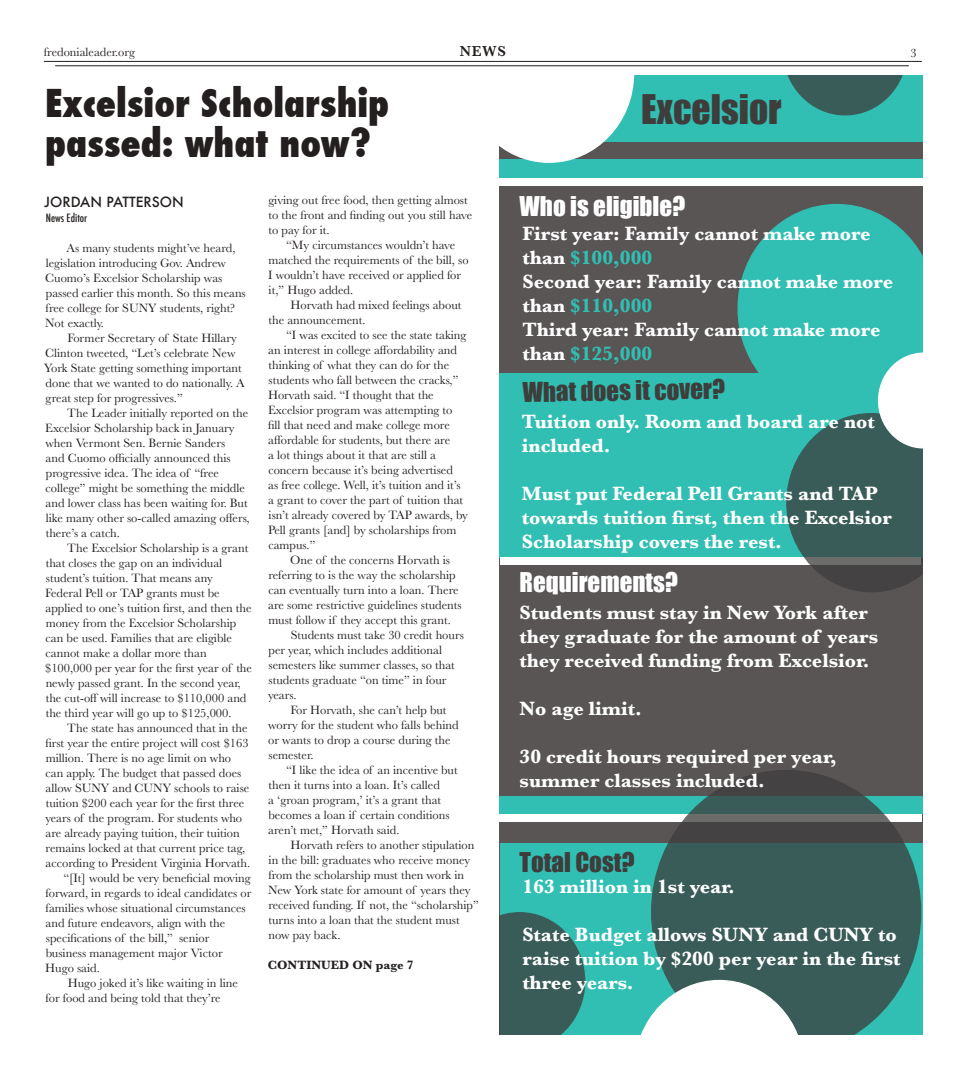
<style>
.page{position:relative;width:968px;height:1080px;background:#fff}
.page>*{position:absolute;margin:0;border:0;box-sizing:border-box;transform-origin:0 0}
.t1{font:800 condensed 37.5px/40px "Futura";color:#241f1f}
.t2{font:37.5px "Impact";color:#3e3d3c}
.t3{font:25px "Impact";color:#fff}
.t4{font:25px "Impact";color:#3e3d3c}
.t5{font:700 20px/24px "Baskerville";color:#fff}
.t6{font:600 15px "Baskerville";color:#241f1f}
.t7{font:500 13.75px "Futura";color:#241f1f}
.t8{font:12.5px/15px "Baskerville";color:#241f1f}
.t9{font:700 12.5px "Baskerville";color:#241f1f}
.t10{font:500 condensed 11.25px "Futura";color:#241f1f}
.s1{color:#31bfb3}
</style>
<div class="page">
<hr style="left:44px;top:61px;width:877px;height:1px;background:#241f1f">
<hr style="left:55px;top:66px;width:853px;height:1px;background:#241f1f">
<div style="left:500px;top:76px;width:422px;height:959px;background:#595555"></div>
<div style="left:500px;top:76px;width:422px;height:66px;background:#31bfb3"></div>
<div style="left:500px;top:160px;width:422px;height:18px;background:#31bfb3"></div>
<div style="left:500px;top:178px;width:422px;height:7px;background:#fff"></div>
<div style="left:500px;top:374px;width:422px;height:184px;background:#31bfb3"></div>
<div style="left:500px;top:558px;width:420px;height:7px;background:#fff"></div>
<div style="left:500px;top:796px;width:422px;height:18px;background:#31bfb3"></div>
<div style="left:500px;top:843px;width:422px;height:192px;background:#31bfb3"></div>
<div style="left:500px;top:814px;width:421px;height:7px;background:#fff"></div>
<svg style="left:651px;top:770px;width:270px;height:265px"></svg>
<svg style="left:737px;top:204px;width:185px;height:388px"></svg>
<svg style="left:641px;top:980px;width:163px;height:55px;background:#c2d8d6"></svg>
<svg style="left:500px;top:76px;width:134px;height:87px;background:#e1eceb"></svg>
<svg style="left:788px;top:76px;width:115px;height:39px"></svg>
<svg style="left:500px;top:912px;width:85px;height:123px;background:#386863"></svg>
<p class="t8" style="left:44px;top:45px;width:92px">fredonialeader.org</p>
<p class="t6" style="left:459px;top:41px;width:48px">NEWS</p>
<p class="t8" style="left:910px;top:45px;width:8px">3</p>
<h1 class="t2" style="left:641px;top:80px;width:142px">Excelsior</h1>
<h1 class="t1" style="left:45px;top:84px;width:346px">Excelsior Scholarship passed: what now?</h1>
<p class="t7" style="left:45px;top:193px;width:141px">JORDAN PATTERSON</p>
<p class="t10" style="left:46px;top:211px;width:43px">News Editor</p>
<p class="t8" style="left:45px;top:241px;width:202px;text-indent:21px">As many students might’ve heard, legislation introducing Gov. Andrew Cuomo’s Excelsior Scholarship was passed earlier this month. So this means free college for SUNY students, right?<br>Not exactly.</p>
<p class="t8" style="left:44px;top:331px;width:202px;text-indent:23px">Former Secretary of State Hillary Clinton tweeted, “Let’s celebrate New York State getting something important done that we wanted to do nationally. A great step for progressives.”</p>
<p class="t8" style="left:45px;top:406px;width:206px;text-indent:22px">The Leader initially reported on the Excelsior Scholarship back in January when Vermont Sen. Bernie Sanders<br>and Cuomo officially announced this progressive idea. The idea of “free college” might be something the middle and lower class has been waiting for. But like many other so-called amazing offers, there’s a catch.</p>
<p class="t8" style="left:45px;top:541px;width:208px;text-indent:22px">The Excelsior Scholarship is a grant that closes the gap on an individual student’s tuition. That means any Federal Pell or TAP grants must be applied to one’s tuition first, and then the money from the Excelsior Scholarship can be used. Families that are eligible cannot make a dollar more than $100,000 per year for the first year of the newly passed grant. In the second year, the cut-off will increase to $110,000 and the third year will go up to $125,000.</p>
<p class="t8" style="left:67px;top:721px;width:182px">The state has announced that in the</p>
<p class="t8" style="left:45px;top:736px;width:205px">first year the entire project will cost $163</p>
<p class="t8" style="left:46px;top:751px;width:187px">million. There is no age limit on who</p>
<p class="t8" style="left:46px;top:766px;width:197px">can apply. The budget that passed does</p>
<p class="t8" style="left:46px;top:781px;width:205px">allow SUNY and CUNY schools to raise</p>
<p class="t8" style="left:46px;top:796px;width:200px">tuition $200 each year for the first three</p>
<p class="t8" style="left:45px;top:811px;width:198px">years of the program. For students who</p>
<p class="t8" style="left:46px;top:826px;width:196px">are already paying tuition, their tuition</p>
<p class="t8" style="left:46px;top:841px;width:201px">remains locked at that current price tag,</p>
<p class="t8" style="left:46px;top:856px;width:206px">according to President Virginia Horvath.</p>
<p class="t8" style="left:63px;top:871px;width:189px">“[It] would be very beneficial moving</p>
<p class="t8" style="left:46px;top:886px;width:207px">forward, in regards to ideal candidates or</p>
<p class="t8" style="left:46px;top:901px;width:202px">families whose situational circumstances</p>
<p class="t8" style="left:46px;top:916px;width:181px">and future endeavors, align with the</p>
<p class="t8" style="left:46px;top:931px;width:165px">specifications of the bill,” senior</p>
<p class="t8" style="left:46px;top:946px;width:178px">business management major Victor</p>
<p class="t8" style="left:45px;top:961px;width:56px">Hugo said.</p>
<p class="t8" style="left:68px;top:976px;width:172px">Hugo joked it’s like waiting in line</p>
<p class="t8" style="left:46px;top:991px;width:176px">for food and being told that they’re</p>
<h2 class="t3" style="left:519px;top:187px;width:167px">Who is eligible?</h2>
<p class="t8" style="left:268px;top:193px;width:205px">giving out free food, then getting almost to the front and finding out you still have to pay for it.</p>
<p class="t8" style="left:268px;top:238px;width:202px;text-indent:18px">“My circumstances wouldn’t have matched the requirements of the bill, so<br>I wouldn’t have received or applied for it,” Hugo added.</p>
<p class="t8" style="left:268px;top:298px;width:194px;text-indent:22px">Horvath had mixed feelings about the announcement.</p>
<p class="t8" style="left:268px;top:328px;width:201px;text-indent:18px">“I was excited to see the state taking an interest in college affordability and thinking of what they can do for the students who fall between the cracks,” Horvath said. “I thought that the Excelsior program was attempting to fill that need and make college more affordable for students, but there are<br>a lot things about it that are still a concern because it’s being advertised<br>as free college. Well, it’s tuition and it’s a grant to cover the part of tuition that isn’t already covered by TAP awards, by Pell grants [and] by scholarships from campus.”</p>
<p class="t8" style="left:290px;top:553px;width:161px">One of the concerns Horvath is</p>
<p class="t8" style="left:268px;top:568px;width:189px">referring to is the way the scholarship</p>
<p class="t8" style="left:268px;top:583px;width:192px">can eventually turn into a loan. There</p>
<p class="t8" style="left:268px;top:598px;width:195px">are some restrictive guidelines students</p>
<p class="t8" style="left:268px;top:613px;width:184px">must follow if they accept this grant.</p>
<p class="t8" style="left:291px;top:628px;width:175px">Students must take 30 credit hours</p>
<p class="t8" style="left:268px;top:643px;width:175px">per year, which includes additional</p>
<p class="t8" style="left:268px;top:658px;width:188px">semesters like summer classes, so that</p>
<p class="t8" style="left:268px;top:673px;width:179px">students graduate “on time” in four</p>
<p class="t8" style="left:268px;top:688px;width:30px">years.</p>
<p class="t8" style="left:290px;top:703px;width:158px">For Horvath, she can’t help but</p>
<p class="t8" style="left:268px;top:718px;width:192px">worry for the student who falls behind</p>
<p class="t8" style="left:268px;top:733px;width:184px">or wants to drop a course during the</p>
<p class="t8" style="left:268px;top:748px;width:46px">semester.</p>
<p class="t8" style="left:286px;top:763px;width:173px">“I like the idea of an incentive but</p>
<p class="t8" style="left:268px;top:778px;width:173px">then it turns into a loan. It’s called</p>
<p class="t8" style="left:268px;top:793px;width:174px">a ‘groan program,’ it’s a grant that</p>
<p class="t8" style="left:268px;top:808px;width:183px">becomes a loan if certain conditions</p>
<p class="t8" style="left:268px;top:823px;width:133px">aren’t met,” Horvath said.</p>
<p class="t8" style="left:290px;top:838px;width:185px">Horvath refers to another stipulation</p>
<p class="t8" style="left:268px;top:853px;width:203px">in the bill: graduates who receive money</p>
<p class="t8" style="left:268px;top:868px;width:197px">from the scholarship must then work in</p>
<p class="t8" style="left:268px;top:883px;width:204px">New York state for amount of years they</p>
<p class="t8" style="left:268px;top:898px;width:212px">received funding. If not, the “scholarship”</p>
<p class="t8" style="left:268px;top:913px;width:193px">turns into a loan that the student must</p>
<p class="t8" style="left:268px;top:928px;width:74px">now pay back.</p>
<p class="t9" style="left:268px;top:957px;width:147px">CONTINUED ON page 7</p>
<h3 class="t5" style="left:522px;top:222px;width:372px">First year: Family cannot make more than <span class="s1">$100,000<br></span>Second year: Family cannot make more than <span class="s1">$110,000<br></span>Third year: Family cannot make more than <span class="s1">$125,000</span></h3>
<h2 class="t4" style="left:522px;top:373px;width:204px;rotate:-1deg">What does it cover?</h2>
<h3 class="t5" style="left:522px;top:409px;width:354px">Tuition only. Room and board are not included.</h3>
<h3 class="t5" style="left:522px;top:481px;width:371px">Must put Federal Pell Grants and TAP towards tuition first, then the Excelsior<br>Scholarship covers the rest.</h3>
<h2 class="t3" style="left:519px;top:563px;width:160px">Requirements?</h2>
<h3 class="t5" style="left:519px;top:600px;width:360px">Students must stay in New York after they graduate for the amount of years they received funding from Excelsior.</h3>
<h3 class="t5" style="left:519px;top:696px;width:124px">No age limit.</h3>
<h3 class="t5" style="left:519px;top:744px;width:319px">30 credit hours required per year, summer classes included.</h3>
<h2 class="t4" style="left:519px;top:842px;width:116px">Total Cost?</h2>
<h3 class="t5" style="left:522px;top:875px;width:214px">163 million in 1st year.</h3>
<h3 class="t5" style="left:522px;top:923px;width:380px">State Budget allows SUNY and CUNY to raise tuition by $200 per year in the first three years.</h3>
</div>
